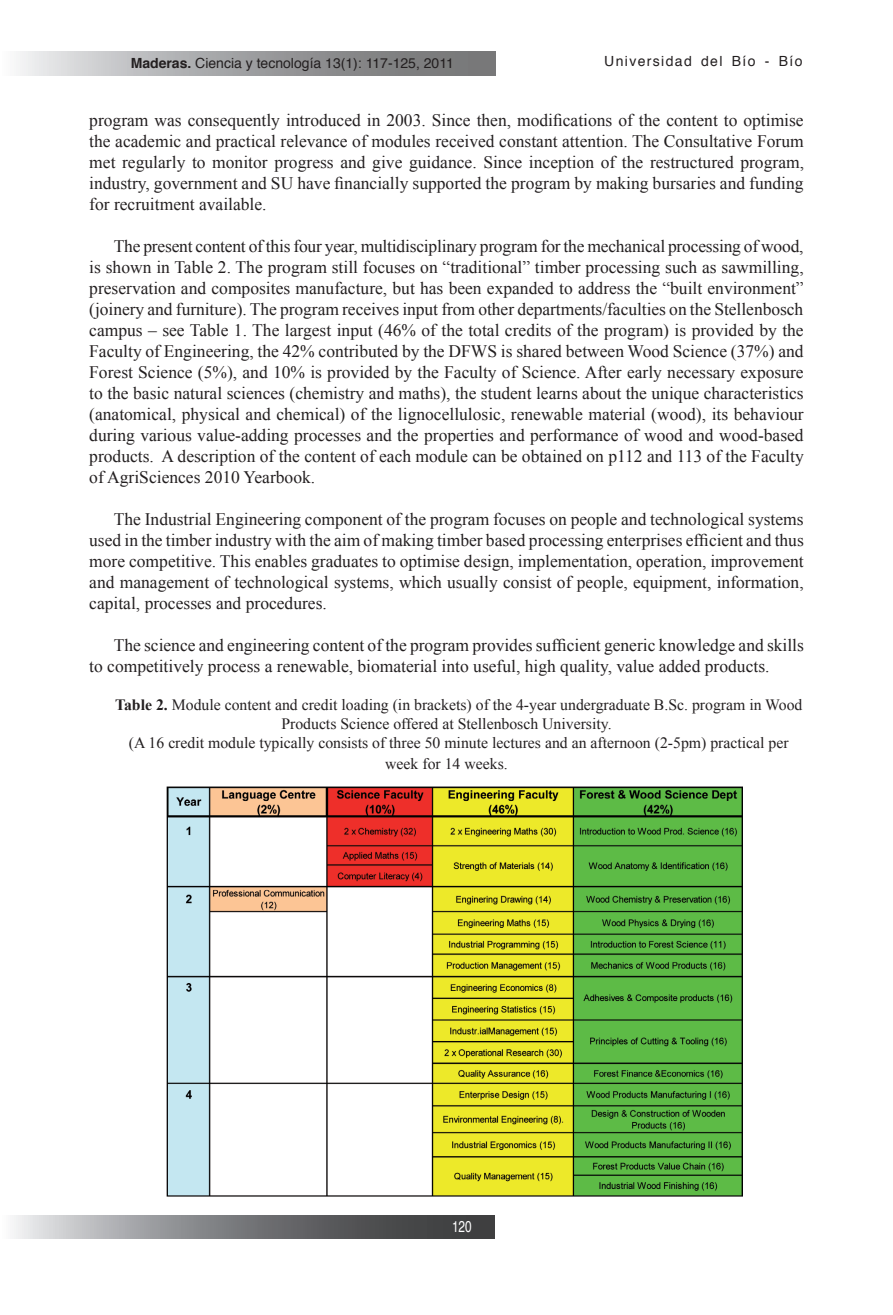
<style>
.page{position:relative;width:893px;height:1315px;background:#fff}
.page>*{position:absolute;margin:0;border:0;box-sizing:border-box;transform-origin:0 0}
.t1{font:17.5px/21px "Times New Roman";color:#231f20;text-align:justify}
.t2{font:15.75px "Times New Roman";color:#231f20}
.t3{font:15.75px "Helvetica";color:#fff;scale:.75 1}
.t4{font:14px "Helvetica";color:#231f20}
.t5{font:14px "Helvetica";letter-spacing:.095em;color:#231f20}
.s1{font-weight:700}
</style>
<div class="page">
<svg style="left:14px;top:1215px;width:481px;height:24px;background:#7d7e80"></svg>
<svg style="left:18px;top:51px;width:477px;height:24px;background:#a3a4a5"></svg>
<img style="left:166px;top:786px;width:576px;height:411px">
<p class="t4" style="left:131px;top:52px;width:325px"><span class="s1">Maderas.</span> Ciencia y tecnología 13(1): 117-125, 2011</p>
<p class="t5" style="left:604px;top:51px;width:200px">Universidad del Bío - Bío</p>
<p class="t1" style="left:89px;top:110px;width:716px">program was consequently introduced in 2003. Since then, modifications of the content to optimise the academic and practical relevance of modules received constant attention. The Consultative Forum met regularly to monitor progress and give guidance. Since inception of the restructured program, industry, government and SU have financially supported the program by making bursaries and funding for recruitment available.</p>
<p class="t1" style="left:89px;top:236px;width:716px;text-indent:24px">The present content of this four year, multidisciplinary program for the mechanical processing of wood, is shown in Table 2. The program still focuses on “traditional” timber processing such as sawmilling, preservation and composites manufacture, but has been expanded to address the “built environment” (joinery and furniture). The program receives input from other departments/faculties on the Stellenbosch campus – see Table 1. The largest input (46% of the total credits of the program) is provided by the Faculty of Engineering, the 42% contributed by the DFWS is shared between Wood Science (37%) and Forest Science (5%), and 10% is provided by the Faculty of Science. After early necessary exposure to the basic natural sciences (chemistry and maths), the student learns about the unique characteristics (anatomical, physical and chemical) of the lignocellulosic, renewable material (wood), its behaviour during various value-adding processes and the properties and performance of wood and wood-based products. A description of the content of each module can be obtained on p112 and 113 of the Faculty of AgriSciences 2010 Yearbook.</p>
<p class="t1" style="left:89px;top:509px;width:716px;text-indent:24px">The Industrial Engineering component of the program focuses on people and technological systems used in the timber industry with the aim of making timber based processing enterprises efficient and thus more competitive. This enables graduates to optimise design, implementation, operation, improvement and management of technological systems, which usually consist of people, equipment, information, capital, processes and procedures.</p>
<p class="t1" style="left:89px;top:635px;width:716px;text-indent:24px">The science and engineering content of the program provides sufficient generic knowledge and skills to competitively process a renewable, biomaterial into useful, high quality, value added products.</p>
<p class="t2" style="left:115px;top:694px;width:689px"><span class="s1">Table 2.</span> Module content and credit loading (in brackets) of the 4-year undergraduate B.Sc. program in Wood</p>
<p class="t2" style="left:281px;top:713px;width:332px">Products Science offered at Stellenbosch University.</p>
<p class="t2" style="left:129px;top:732px;width:661px">(A 16 credit module typically consists of three 50 minute lectures and an afternoon (2-5pm) practical per</p>
<p class="t2" style="left:385px;top:753px;width:124px">week for 14 weeks.</p>
<p class="t3" style="left:452px;top:1213px;width:28px">120</p>
</div>
